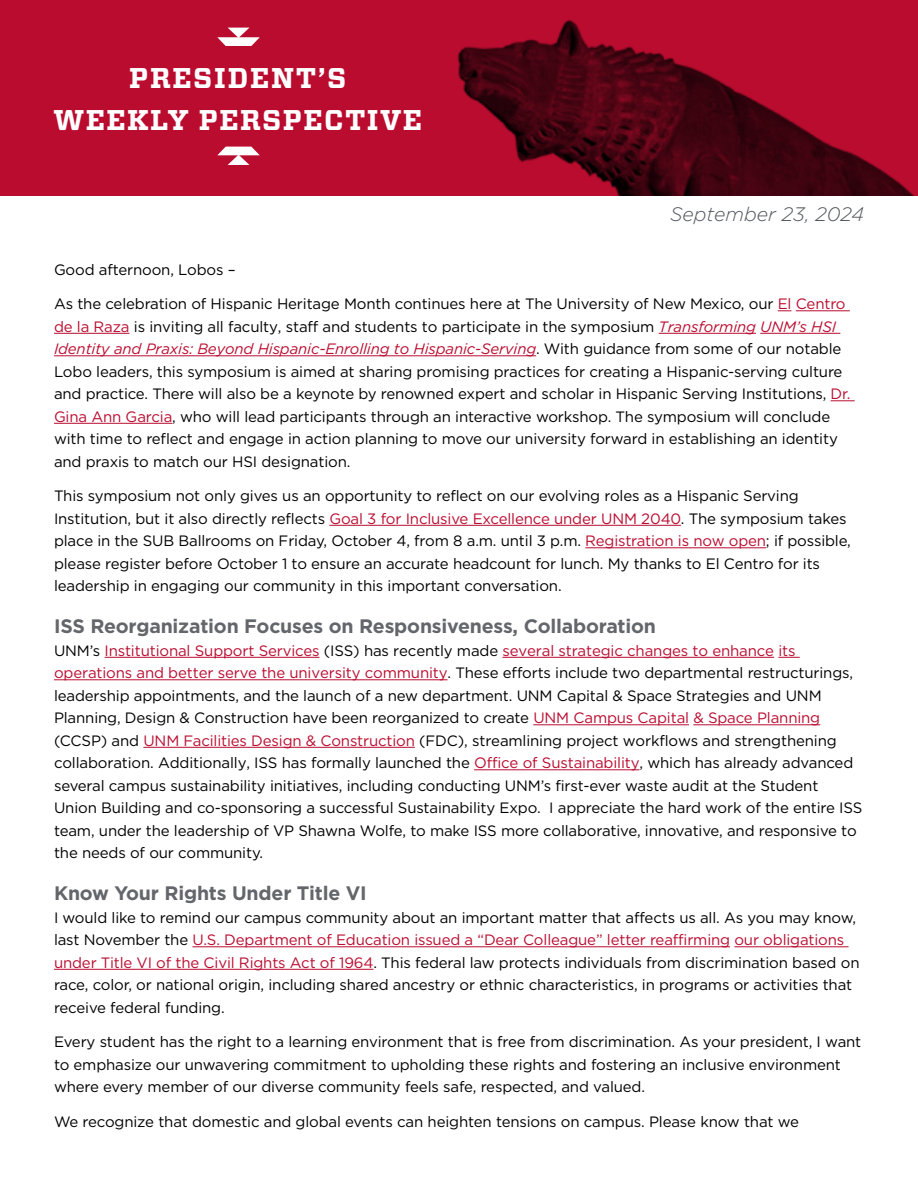
<style>
.page{position:relative;width:918px;height:1188px;background:#fff}
.page>*{position:absolute;margin:0;border:0;box-sizing:border-box;transform-origin:0 0}
.t1{font:700 28.5px/42px "Vitesse";letter-spacing:.05em;color:#fff;text-align:center}
.t2{font:700 19.5px "Gotham";letter-spacing:-.01em;color:#63666a}
.Date{font:italic 300 19.5px "Gotham";color:#52555b}
.t3{font:15px/22.5px "Gotham";letter-spacing:-.01em;color:#000}
.s1{color:#ba0c2f}
.s2{font-style:italic;color:#ba0c2f}
</style>
<div class="page">
<svg style="left:778px;top:310px;width:13px;height:1px"></svg>
<hr style="left:796px;top:310px;width:54px;height:1px;background:#ba0c2f">
<hr style="left:54px;top:333px;width:76px;height:1px;background:#ba0c2f">
<hr style="left:659px;top:333px;width:97px;height:1px;background:#ba0c2f">
<hr style="left:760px;top:333px;width:80px;height:1px;background:#ba0c2f">
<hr style="left:54px;top:355px;width:482px;height:1px;background:#ba0c2f">
<svg style="left:831px;top:400px;width:24px;height:1px"></svg>
<hr style="left:54px;top:423px;width:118px;height:1px;background:#ba0c2f">
<hr style="left:329px;top:525px;width:352px;height:1px;background:#ba0c2f">
<hr style="left:585px;top:547px;width:181px;height:1px;background:#ba0c2f">
<hr style="left:105px;top:657px;width:214px;height:1px;background:#ba0c2f">
<hr style="left:502px;top:657px;width:272px;height:1px;background:#ba0c2f">
<svg style="left:778px;top:657px;width:22px;height:1px"></svg>
<hr style="left:54px;top:679px;width:394px;height:1px;background:#ba0c2f">
<hr style="left:533px;top:724px;width:156px;height:1px;background:#ba0c2f">
<hr style="left:693px;top:724px;width:127px;height:1px;background:#ba0c2f">
<hr style="left:143px;top:747px;width:272px;height:1px;background:#ba0c2f">
<hr style="left:474px;top:769px;width:165px;height:1px;background:#ba0c2f">
<hr style="left:192px;top:946px;width:538px;height:1px;background:#ba0c2f">
<hr style="left:734px;top:946px;width:115px;height:1px;background:#ba0c2f">
<hr style="left:54px;top:969px;width:319px;height:1px;background:#ba0c2f">
<div style="left:0;top:0;width:918px;height:196px;background:#ba0c2f"></div>
<img style="left:457px;top:20px;width:458px;height:176px">
<svg style="left:217px;top:28px;width:43px;height:18px"></svg>
<svg style="left:217px;top:147px;width:43px;height:18px"></svg>
<p class="t1" style="left:53px;top:58px;width:370px">PRESIDENT’S<br>WEEKLY PERSPECTIVE</p>
<h2 class="Date" style="left:670px;top:202px;width:195px">September 23, 2024</h2>
<p class="t3" style="left:54px;top:258px;width:183px">Good afternoon, Lobos –</p>
<p class="t3" style="left:54px;top:292px;width:793px">As the celebration of Hispanic Heritage Month continues here at The University of New Mexico, our <span class="s1">El Centro</span></p>
<p class="t3" style="left:54px;top:315px;width:798px"><span class="s1">de la Raza</span> is inviting all faculty, staff and students to participate in the symposium <span class="s2">Transforming UNM’s HSI Identity and Praxis: Beyond Hispanic-Enrolling to Hispanic-Serving</span>. With guidance from some of our notable Lobo leaders, this symposium is aimed at sharing promising practices for creating a Hispanic-serving culture and practice. There will also be a keynote by renowned expert and scholar in Hispanic Serving Institutions, <span class="s1">Dr.<br>Gina Ann Garcia</span>, who will lead participants through an interactive workshop. The symposium will conclude with time to reflect and engage in action planning to move our university forward in establishing an identity and praxis to match our HSI designation.</p>
<p class="t3" style="left:54px;top:484px;width:798px">This symposium not only gives us an opportunity to reflect on our evolving roles as a Hispanic Serving Institution, but it also directly reflects <span class="s1">Goal 3 for Inclusive Excellence under UNM 2040</span>. The symposium takes place in the SUB Ballrooms on Friday, October 4, from 8 a.m. until 3 p.m. <span class="s1">Registration is now open</span>; if possible, please register before October 1 to ensure an accurate headcount for lunch. My thanks to El Centro for its leadership in engaging our community in this important conversation.</p>
<p class="t2" style="left:54px;top:613px;width:604px">ISS Reorganization Focuses on Responsiveness, Collaboration</p>
<p class="t3" style="left:54px;top:639px;width:810px">UNM’s <span class="s1">Institutional Support Services</span> (ISS) has recently made <span class="s1">several strategic changes to enhance its operations and better serve the university community</span>. These efforts include two departmental restructurings, leadership appointments, and the launch of a new department. UNM Capital &amp; Space Strategies and UNM Planning, Design &amp; Construction have been reorganized to create <span class="s1">UNM Campus Capital &amp; Space Planning </span>(CCSP) and <span class="s1">UNM Facilities Design &amp; Construction</span> (FDC), streamlining project workflows and strengthening collaboration. Additionally, ISS has formally launched the <span class="s1">Office of Sustainability</span>, which has already advanced several campus sustainability initiatives, including conducting UNM’s first-ever waste audit at the Student Union Building and co-sponsoring a successful Sustainability Expo. I appreciate the hard work of the entire ISS team, under the leadership of VP Shawna Wolfe, to make ISS more collaborative, innovative, and responsive to the needs of our community.</p>
<p class="t2" style="left:54px;top:880px;width:314px">Know Your Rights Under Title VI</p>
<p class="t3" style="left:54px;top:906px;width:807px">I would like to remind our campus community about an important matter that affects us all. As you may know, last November the <span class="s1">U.S. Department of Education issued a “Dear Colleague” letter reaffirming our obligations under Title VI of the Civil Rights Act of 1964</span>. This federal law protects individuals from discrimination based on race, color, or national origin, including shared ancestry or ethnic characteristics, in programs or activities that receive federal funding.</p>
<p class="t3" style="left:54px;top:1030px;width:809px">Every student has the right to a learning environment that is free from discrimination. As your president, I want to emphasize our unwavering commitment to upholding these rights and fostering an inclusive environment where every member of our diverse community feels safe, respected, and valued.</p>
<p class="t3" style="left:54px;top:1110px;width:747px">We recognize that domestic and global events can heighten tensions on campus. Please know that we</p>
</div>
